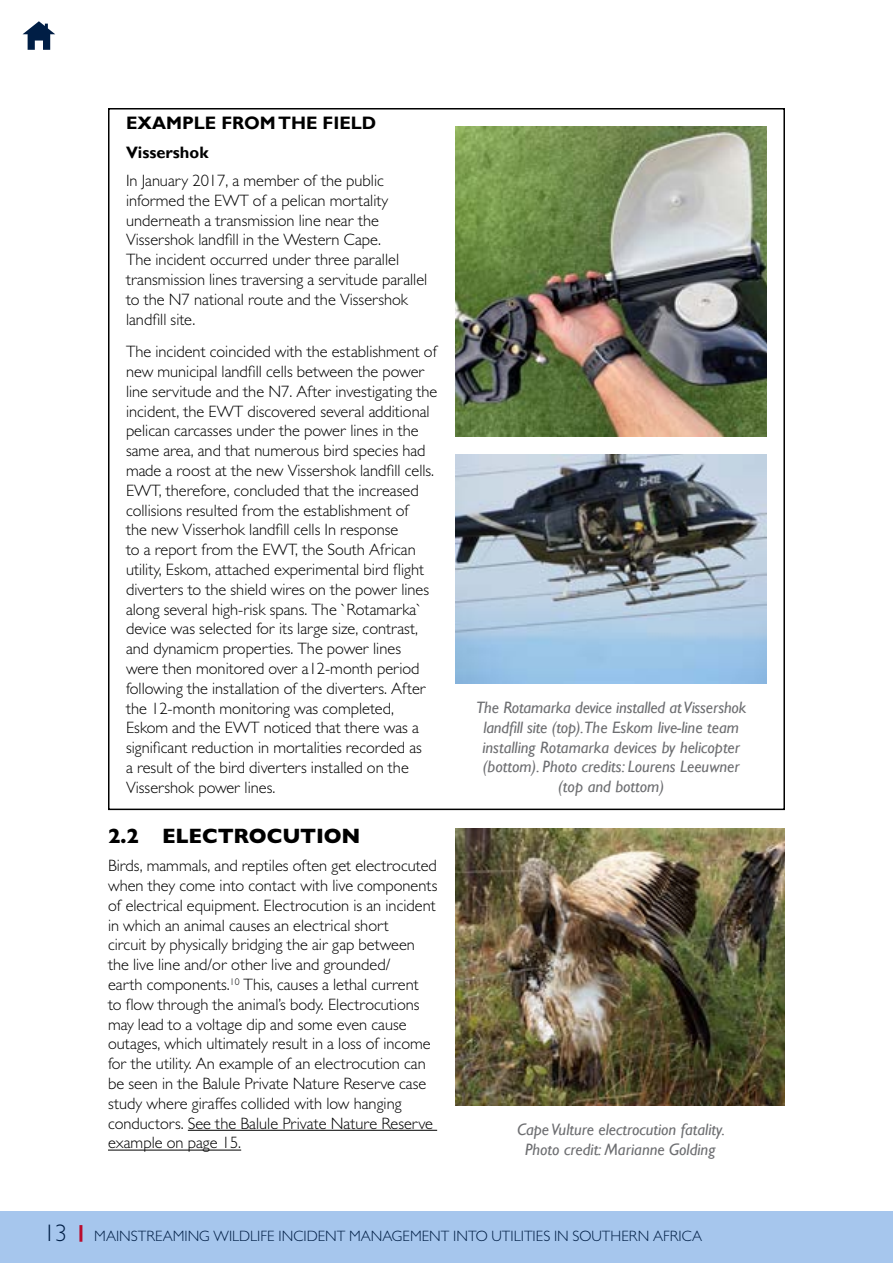
<style>
.page{position:relative;width:893px;height:1263px;background:#fff}
.page>*{position:absolute;margin:0;border:0;box-sizing:border-box;transform-origin:0 0}
.t1{font:800 21px "Gill Sans";letter-spacing:-.005em;color:#000}
.t2{font:700 18px "Gill Sans";color:#000}
.t3{font:300 16.5px/19.8px "Gill Sans";color:#000}
.t4{font:italic 16.5px/19.8px "Gill Sans";color:#6d6e71;text-align:center}
.t5{font:700 16.5px "Gill Sans";color:#000}
.t6{font:300 15px "Gill Sans";color:#001e45}
.s1{font-size:24px}
</style>
<div class="page">
<img style="left:455px;top:828px;width:330px;height:278px">
<img style="left:455px;top:126px;width:312px;height:310px">
<img style="left:455px;top:454px;width:312px;height:229px">
<hr style="left:188px;top:1130px;width:249px;height:1px;background:#000">
<hr style="left:108px;top:1150px;width:133px;height:1px;background:#000">
<div style="left:0;top:1211px;width:893px;height:52px;background:#a6c6ed"></div>
<hr style="left:79px;top:1225px;width:3px;height:17px;background:#ba0c2f">
<svg style="left:23px;top:21px;width:32px;height:29px"></svg>
<p class="t2" style="left:126px;top:113px;width:252px">EXAMPLE FROM THE FIELD</p>
<p class="t5" style="left:126px;top:142px;width:84px">Vissershok</p>
<p class="t3" style="left:126px;top:170px;width:303px">In January 2017, a member of the public informed the EWT of a pelican mortality underneath a transmission line near the Vissershok landfill in the Western Cape.<br>The incident occurred under three parallel transmission lines traversing a servitude parallel to the N7 national route and the Vissershok landfill site.</p>
<p class="t3" style="left:126px;top:341px;width:313px">The incident coincided with the establishment of new municipal landfill cells between the power line servitude and the N7. After investigating the incident, the EWT discovered several additional pelican carcasses under the power lines in the same area, and that numerous bird species had made a roost at the new Vissershok landfill cells.<br>EWT, therefore, concluded that the increased collisions resulted from the establishment of<br>the new Visserhok landfill cells In response<br>to a report from the EWT, the South African utility, Eskom, attached experimental bird flight diverters to the shield wires on the power lines along several high-risk spans. The `Rotamarka` device was selected for its large size, contrast, and dynamicm properties. The power lines were then monitored over a12-month period following the installation of the diverters. After the 12-month monitoring was completed, Eskom and the EWT noticed that there was a significant reduction in mortalities recorded as<br>a result of the bird diverters installed on the Vissershok power lines.</p>
<p class="t1" style="left:108px;top:823px;width:254px">2.2 ELECTROCUTION</p>
<p class="t3" style="left:108px;top:855px;width:331px">Birds, mammals, and reptiles often get electrocuted when they come into contact with live components of electrical equipment. Electrocution is an incident in which an animal causes an electrical short<br>circuit by physically bridging the air gap between the live line and/or other live and grounded/<br>earth components.<sup>10</sup> This, causes a lethal current<br>to flow through the animal’s body. Electrocutions may lead to a voltage dip and some even cause outages, which ultimately result in a loss of income for the utility. An example of an electrocution can be seen in the Balule Private Nature Reserve case study where giraffes collided with low hanging conductors. See the Balule Private Nature Reserve example on page 15.</p>
<p class="t4" style="left:476px;top:698px;width:272px">The Rotamarka device installed at Vissershok landfill site (top).The Eskom live-line team installing Rotamarka devices by helicopter (bottom). Photo credits: Lourens Leeuwner (top and bottom)</p>
<p class="t4" style="left:517px;top:1120px;width:210px">Cape Vulture electrocution fatality.<br>Photo credit: Marianne Golding</p>
<p class="t6" style="left:44px;top:1227px;width:660px"><span class="s1">13</span> MAINSTREAMING WILDLIFE INCIDENT MANAGEMENT INTO UTILITIES IN SOUTHERN AFRICA</p>
</div>
